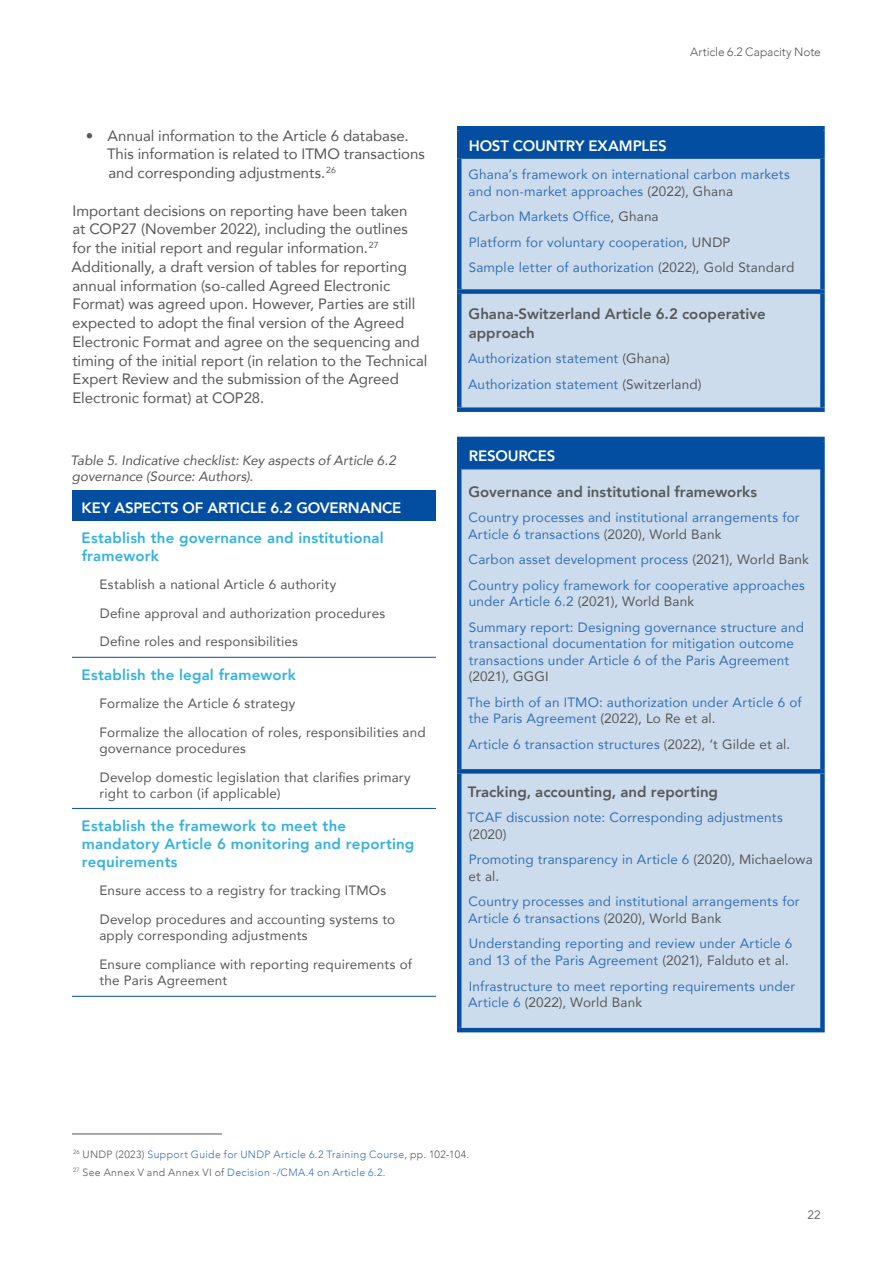
<style>
.page{position:relative;width:893px;height:1263px;background:#fff}
.page>*{position:absolute;margin:0;border:0;box-sizing:border-box;transform-origin:0 0}
.Body_text{font:15px/18.8px "Avenir";letter-spacing:-.005em;color:#57585a}
.Table_Text_LEFT_Alig{font:800 15px/18px "Avenir";letter-spacing:.01em;color:#33b1e1}
.Highlight_text_bold{font:800 15px/18.8px "Avenir";color:#57585a}
.Table_heading_LEFT_A{font:800 15px "Avenir";letter-spacing:-.01em;color:#fff}
.Table_Text_LEFT_Alig-2{font:13.5px/16.5px "Avenir";letter-spacing:.01em;color:#3571b4}
.Table_Text_LEFT_Alig-3{font:13.5px/16.5px "Avenir";letter-spacing:.01em;color:#57585a}
.Table_Box_caption{font:italic 13.5px/16.5px "Avenir";color:#57585a}
.t1{font:300 12px "Avenir";letter-spacing:-.005em;color:#57585a}
.t2{font:12px "Avenir";color:#57585a}
.Footnotes{font:300 10.5px "Avenir";letter-spacing:.035em;color:#3571b4}
.s1{color:#57585a}
</style>
<div class="page">
<div style="left:72px;top:490px;width:364px;height:30px;background:#034ea1"></div>
<hr style="left:72px;top:520px;width:364px;height:1px;background:#034ea1">
<hr style="left:72px;top:657px;width:364px;height:1px;background:#034ea1">
<hr style="left:72px;top:808px;width:364px;height:1px;background:#034ea1">
<hr style="left:72px;top:996px;width:364px;height:1px;background:#034ea1">
<hr style="left:72px;top:1134px;width:150px;height:1px;background:#57585a">
<div style="left:459px;top:128px;width:363px;height:30px;background:#034ea1"></div>
<div style="left:461px;top:159px;width:359px;height:248px;background:#cddcec"></div>
<hr style="left:461px;top:158px;width:359px;height:1px;background:#034ea1">
<div style="left:457px;top:126px;width:368px;height:5px;background:#034ea1"></div>
<hr style="left:457px;top:131px;width:4px;height:27px;background:#034ea1">
<div style="left:820px;top:131px;width:5px;height:27px;background:#034ea1"></div>
<hr style="left:457px;top:158px;width:4px;height:131px;background:#034ea1">
<div style="left:820px;top:158px;width:5px;height:131px;background:#034ea1"></div>
<div style="left:457px;top:289px;width:368px;height:5px;background:#034ea1"></div>
<hr style="left:457px;top:294px;width:4px;height:113px;background:#034ea1">
<div style="left:820px;top:294px;width:5px;height:113px;background:#034ea1"></div>
<div style="left:457px;top:407px;width:368px;height:5px;background:#034ea1"></div>
<div style="left:459px;top:439px;width:363px;height:30px;background:#034ea1"></div>
<div style="left:461px;top:470px;width:359px;height:558px;background:#cddcec"></div>
<hr style="left:461px;top:469px;width:359px;height:1px;background:#034ea1">
<hr style="left:457px;top:437px;width:368px;height:4px;background:#034ea1">
<hr style="left:457px;top:441px;width:4px;height:28px;background:#034ea1">
<div style="left:820px;top:441px;width:5px;height:28px;background:#034ea1"></div>
<hr style="left:457px;top:469px;width:4px;height:300px;background:#034ea1">
<div style="left:820px;top:469px;width:5px;height:300px;background:#034ea1"></div>
<div style="left:457px;top:769px;width:368px;height:5px;background:#034ea1"></div>
<hr style="left:457px;top:774px;width:4px;height:254px;background:#034ea1">
<div style="left:820px;top:774px;width:5px;height:254px;background:#034ea1"></div>
<hr style="left:457px;top:1028px;width:368px;height:4px;background:#034ea1">
<p class="Body_text" style="left:107px;top:126px;width:319px;text-indent:-21px">• Annual information to the Article 6 database.<br>This information is related to ITMO transactions and corresponding adjustments.<sup>26</sup></p>
<p class="Body_text" style="left:72px;top:201px;width:357px">Important decisions on reporting have been taken<br>at COP27 (November 2022), including the outlines for the initial report and regular information.<sup>27<br></sup>Additionally, a draft version of tables for reporting annual information (so-called Agreed Electronic Format) was agreed upon. However, Parties are still expected to adopt the final version of the Agreed Electronic Format and agree on the sequencing and timing of the initial report (in relation to the Technical Expert Review and the submission of the Agreed Electronic format) at COP28.</p>
<p class="Table_Box_caption" style="left:71px;top:452px;width:327px">Table 5. Indicative checklist: Key aspects of Article 6.2 governance (Source: Authors).</p>
<p class="Table_heading_LEFT_A" style="left:82px;top:496px;width:321px">KEY ASPECTS OF ARTICLE 6.2 GOVERNANCE</p>
<p class="Table_Text_LEFT_Alig" style="left:82px;top:528px;width:304px">Establish the governance and institutional framework</p>
<p class="Table_Text_LEFT_Alig-3" style="left:100px;top:576px;width:238px">Establish a national Article 6 authority</p>
<p class="Table_Text_LEFT_Alig-3" style="left:100px;top:604px;width:287px">Define approval and authorization procedures</p>
<p class="Table_Text_LEFT_Alig-3" style="left:100px;top:633px;width:200px">Define roles and responsibilities</p>
<p class="Table_Text_LEFT_Alig" style="left:82px;top:666px;width:216px">Establish the legal framework</p>
<p class="Table_Text_LEFT_Alig-3" style="left:100px;top:695px;width:197px">Formalize the Article 6 strategy</p>
<p class="Table_Text_LEFT_Alig-3" style="left:99px;top:723px;width:328px">Formalize the allocation of roles, responsibilities and governance procedures</p>
<p class="Table_Text_LEFT_Alig-3" style="left:100px;top:768px;width:313px">Develop domestic legislation that clarifies primary right to carbon (if applicable)</p>
<p class="Table_Text_LEFT_Alig" style="left:82px;top:817px;width:334px">Establish the framework to meet the mandatory Article 6 monitoring and reporting requirements</p>
<p class="Table_Text_LEFT_Alig-3" style="left:100px;top:882px;width:288px">Ensure access to a registry for tracking ITMOs</p>
<p class="Table_Text_LEFT_Alig-3" style="left:99px;top:910px;width:297px">Develop procedures and accounting systems to apply corresponding adjustments</p>
<p class="Table_Text_LEFT_Alig-3" style="left:100px;top:955px;width:314px">Ensure compliance with reporting requirements of the Paris Agreement</p>
<p class="t1" style="left:690px;top:45px;width:132px">Article 6.2 Capacity Note</p>
<p class="Table_heading_LEFT_A" style="left:469px;top:134px;width:199px">HOST COUNTRY EXAMPLES</p>
<p class="Table_Text_LEFT_Alig-2" style="left:469px;top:166px;width:323px">Ghana’s framework on international carbon markets and non-market approaches <span class="s1">(2022), Ghana</span></p>
<p class="Table_Text_LEFT_Alig-2" style="left:469px;top:208px;width:192px">Carbon Markets Office<span class="s1">, Ghana</span></p>
<p class="Table_Text_LEFT_Alig-2" style="left:469px;top:233px;width:263px">Platform for voluntary cooperation<span class="s1">, UNDP</span></p>
<p class="Table_Text_LEFT_Alig-2" style="left:469px;top:259px;width:327px">Sample letter of authorization <span class="s1">(2022), Gold Standard</span></p>
<p class="Highlight_text_bold" style="left:469px;top:304px;width:299px">Ghana-Switzerland Article 6.2 cooperative approach</p>
<p class="Table_Text_LEFT_Alig-2" style="left:468px;top:350px;width:203px">Authorization statement <span class="s1">(Ghana)</span></p>
<p class="Table_Text_LEFT_Alig-2" style="left:468px;top:375px;width:235px">Authorization statement <span class="s1">(Switzerland)</span></p>
<p class="Table_heading_LEFT_A" style="left:469px;top:445px;width:88px">RESOURCES</p>
<p class="Highlight_text_bold" style="left:469px;top:482px;width:290px">Governance and institutional frameworks</p>
<p class="Table_Text_LEFT_Alig-2" style="left:468px;top:509px;width:333px">Country processes and institutional arrangements for<br>Article 6 transactions <span class="s1">(2020), World Bank</span></p>
<p class="Table_Text_LEFT_Alig-2" style="left:469px;top:551px;width:342px">Carbon asset development process <span class="s1">(2021), World Bank</span></p>
<p class="Table_Text_LEFT_Alig-2" style="left:469px;top:577px;width:338px">Country policy framework for cooperative approaches under Article 6.2 <span class="s1">(2021), World Bank</span></p>
<p class="Table_Text_LEFT_Alig-2" style="left:469px;top:619px;width:337px">Summary report: Designing governance structure and transactional documentation for mitigation outcome transactions under Article 6 of the Paris Agreement <span class="s1">(2021), GGGI</span></p>
<p class="Table_Text_LEFT_Alig-2" style="left:467px;top:694px;width:336px">The birth of an ITMO: authorization under Article 6 of the Paris Agreement <span class="s1">(2022), Lo Re et al.</span></p>
<p class="Table_Text_LEFT_Alig-2" style="left:468px;top:736px;width:324px">Article 6 transaction structures <span class="s1">(2022), ‘t Gilde et al.</span></p>
<p class="Highlight_text_bold" style="left:468px;top:782px;width:252px">Tracking, accounting, and reporting</p>
<p class="Table_Text_LEFT_Alig-2" style="left:467px;top:809px;width:317px">TCAF discussion note: Corresponding adjustments <span class="s1">(2020)</span></p>
<p class="Table_Text_LEFT_Alig-2" style="left:469px;top:851px;width:346px">Promoting transparency in Article 6 <span class="s1">(2020), Michaelowa et al.</span></p>
<p class="Table_Text_LEFT_Alig-2" style="left:468px;top:893px;width:333px">Country processes and institutional arrangements for<br>Article 6 transactions <span class="s1">(2020), World Bank</span></p>
<p class="Table_Text_LEFT_Alig-2" style="left:469px;top:935px;width:325px">Understanding reporting and review under Article 6 and 13 of the Paris Agreement <span class="s1">(2021), Falduto et al.</span></p>
<p class="Table_Text_LEFT_Alig-2" style="left:468px;top:977px;width:329px">Infrastructure to meet reporting requirements under<br>Article 6 <span class="s1">(2022), World Bank</span></p>
<p class="Footnotes" style="left:73px;top:1148px;width:397px"><sup>26</sup> <span class="s1">UNDP (2023)</span> Support Guide for UNDP Article 6.2 Training Course<span class="s1">, pp. 102-104.</span></p>
<p class="Footnotes" style="left:73px;top:1166px;width:314px"><sup>27</sup> <span class="s1">See Annex V and Annex VI of</span> Decision -/CMA.4 on Article 6.2<span class="s1">.</span></p>
<p class="t2" style="left:807px;top:1207px;width:15px">22</p>
</div>
